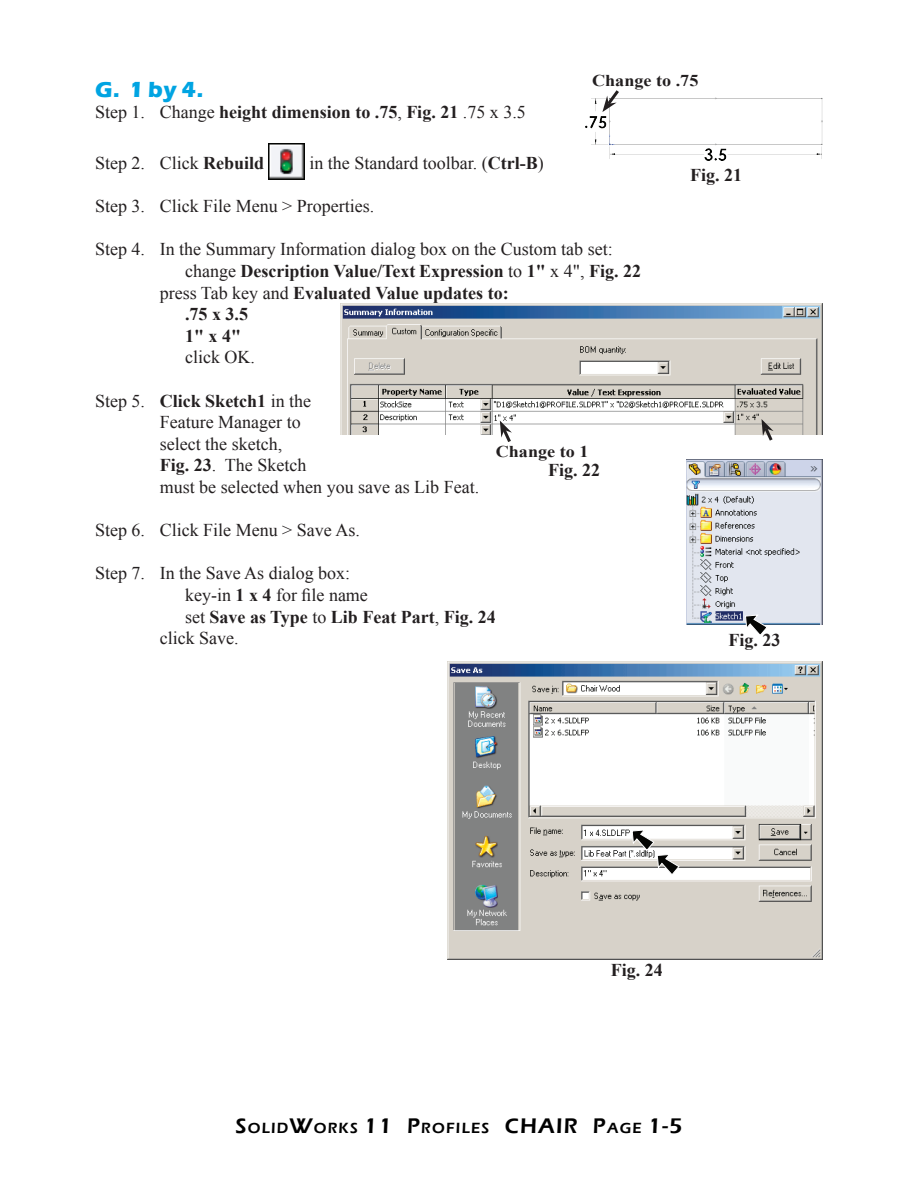
<style>
.page{position:relative;width:918px;height:1188px;background:#fff}
.page>*{position:absolute;margin:0;border:0;box-sizing:border-box;transform-origin:0 0}
.t1{font:700 22.5px "Eras ITC";color:#00a4e2}
.t2{font:18px/21.6px "Times New Roman";color:#231f20}
.t3{font:700 18px "Times New Roman";color:#231f20}
.t4{font:700 16.5px "Times New Roman";color:#231f20;scale:1.1 1}
.t5{font:600 15.15px "Eras ITC";letter-spacing:.08em;color:#000}
.s1{font-weight:400}
.s2{font-weight:700}
.s3{font-size:21.75px}
</style>
<div class="page">
<img style="left:269px;top:143px;width:36px;height:36px">
<img style="left:586px;top:98px;width:237px;height:63px">
<svg style="left:602px;top:90px;width:20px;height:22px"></svg>
<img style="left:341px;top:304px;width:482px;height:131px">
<svg style="left:500px;top:421px;width:14px;height:21px"></svg>
<svg style="left:761px;top:419px;width:14px;height:22px"></svg>
<img style="left:686px;top:459px;width:137px;height:165px">
<svg style="left:745px;top:615px;width:23px;height:20px"></svg>
<img style="left:447px;top:662px;width:376px;height:297px">
<svg style="left:632px;top:829px;width:48px;height:46px"></svg>
<p class="t4" style="left:592px;top:69px;width:98px">Change to .75</p>
<p class="t1" style="left:95px;top:76px;width:110px">G. 1 by 4.</p>
<p class="t3" style="left:95px;top:100px;width:432px"><span class="s1">Step 1. Change</span> height dimension to .75<span class="s1">,</span> Fig. 21 <span class="s1">.75 x 3.5</span></p>
<p class="t2" style="left:95px;top:152px;width:171px">Step 2. Click <span class="s2">Rebuild</span></p>
<p class="t2" style="left:309px;top:152px;width:236px">in the Standard toolbar. (<span class="s2">Ctrl-B</span>)</p>
<p class="t2" style="left:95px;top:195px;width:281px">Step 3. Click File Menu &gt; Properties.</p>
<p class="t2" style="left:95px;top:238px;width:519px">Step 4. In the Summary Information dialog box on the Custom tab set:</p>
<p class="t3" style="left:185px;top:259px;width:458px"><span class="s1">change</span> Description Value/Text Expression <span class="s1">to</span> 1" <span class="s1">x 4",</span> Fig. 22</p>
<p class="t3" style="left:160px;top:280px;width:350px"><span class="s1">press Tab key and</span> Evaluated Value updates to:</p>
<p class="t3" style="left:185px;top:302px;width:65px">.75 x 3.5</p>
<p class="t3" style="left:185px;top:323px;width:57px">1" x 4"</p>
<p class="t2" style="left:185px;top:346px;width:71px">click OK.</p>
<p class="t2" style="left:160px;top:389px;width:321px;text-indent:-65px">Step 5. <span class="s2">Click Sketch1</span> in the<br>Feature Manager to<br>select the sketch,<br><span class="s2">Fig. 23</span>. The Sketch<br>must be selected when you save as Lib Feat.</p>
<p class="t2" style="left:95px;top:519px;width:266px">Step 6. Click File Menu &gt; Save As.</p>
<p class="t2" style="left:95px;top:562px;width:257px">Step 7. In the Save As dialog box:</p>
<p class="t2" style="left:185px;top:584px;width:184px">key-in <span class="s2">1 x 4</span> for file name</p>
<p class="t3" style="left:185px;top:604px;width:312px"><span class="s1">set</span> Save as Type <span class="s1">to</span> Lib Feat Part<span class="s1">,</span> Fig. 24</p>
<p class="t2" style="left:160px;top:627px;width:80px">click Save.</p>
<p class="t3" style="left:690px;top:162px;width:54px">Fig. 21</p>
<p class="t4" style="left:496px;top:440px;width:86px">Change to 1</p>
<p class="t3" style="left:548px;top:458px;width:54px">Fig. 22</p>
<p class="t3" style="left:729px;top:627px;width:54px">Fig. 23</p>
<p class="t3" style="left:611px;top:958px;width:54px">Fig. 24</p>
<p class="t5" style="left:235px;top:1119px;width:449px"><span class="s3">S</span>OLID<span class="s3">W</span>ORKS <span class="s3">11 P</span>ROFILES <span class="s3">CHAIR P</span>AGE <span class="s3">1-5</span></p>
</div>
